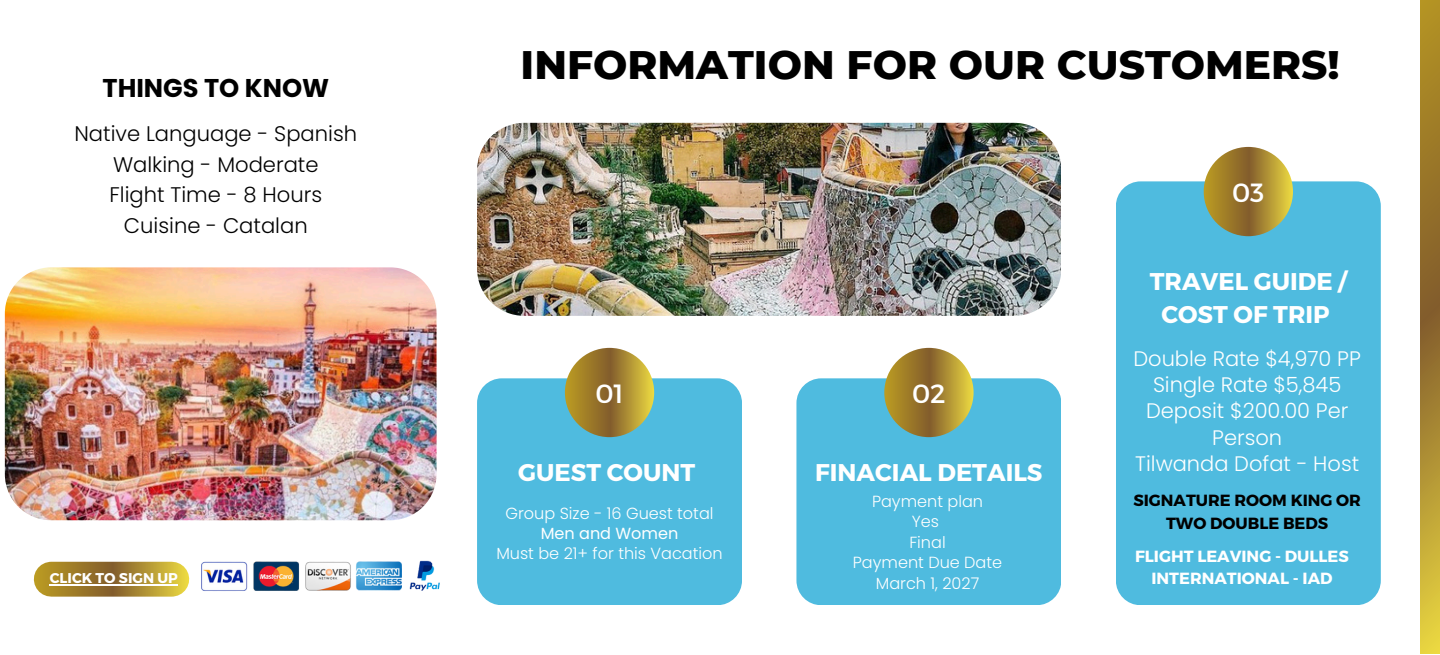
<style>
.page{position:relative;width:1440px;height:655px;background:#fff}
.page>*{position:absolute;margin:0;border:0;box-sizing:border-box;transform-origin:0 0}
.t1{font:800 40.65px "Montserrat";color:#000}
.t2{font:26.4px "Montserrat";color:#fff}
.t3{font:700 25.65px "Poppins";color:#000}
.t4{font:700 24.15px/33.5px "Montserrat";color:#fff;text-align:center}
.t5{font:300 21.15px/30.8px "Poppins";color:#000;text-align:center}
.t6{font:300 21px/26.4px "Poppins";color:#fff;text-align:center}
.t7{font:700 16.2px/22.5px "Montserrat";color:#fff;text-align:center}
.t8{font:700 16.2px/22.5px "Montserrat";color:#000;text-align:center}
.t9{font:300 16.05px/20.5px "Poppins";color:#fff;text-align:center}
.t10{font:700 14.1px "Montserrat";color:#fff}
.s1{font-weight:400}
</style>
<div class="page">
<img style="left:5px;top:267px;width:432px;height:253px;border-radius:46px">
<img style="left:477px;top:123px;width:584px;height:193px;border-radius:47px">
<div style="left:477px;top:378px;width:265px;height:227px;background:#4fbbdf;border-radius:25px"></div>
<svg style="left:565px;top:348px;width:89px;height:89px"></svg>
<div style="left:796px;top:378px;width:265px;height:227px;background:#4fbbdf;border-radius:25px"></div>
<svg style="left:884px;top:348px;width:90px;height:89px"></svg>
<div style="left:1116px;top:181px;width:265px;height:424px;background:#4fbbdf;border-radius:25px"></div>
<svg style="left:1204px;top:147px;width:89px;height:89px"></svg>
<svg style="left:1421px;top:0;width:19px;height:654px"></svg>
<svg style="left:51px;top:562px;width:121px;height:34px"></svg>
<hr style="left:50px;top:584px;width:128px;height:1px;background:#fff">
<img style="left:409px;top:560px;width:31px;height:31px">
<img style="left:201px;top:561px;width:201px;height:30px">
<p class="t3" style="left:103px;top:70px;width:228px">THINGS TO KNOW</p>
<h2 class="t5" style="left:75px;top:118px;width:284px">Native Language - Spanish<br>Walking - Moderate<br>Flight Time - 8 Hours<br>Cuisine - Catalan</h2>
<h2 class="t10" style="left:50px;top:569px;width:130px">CLICK TO SIGN UP</h2>
<h2 class="t1" style="left:521px;top:40px;width:821px">INFORMATION FOR OUR CUSTOMERS!</h2>
<h1 class="t2" style="left:1232px;top:175px;width:34px">03</h1>
<h3 class="t2" style="left:595px;top:376px;width:30px">01</h3>
<p class="t4" style="left:518px;top:454px;width:178px">GUEST COUNT</p>
<h5 class="t9" style="left:496px;top:503px;width:228px">Group Size - 16 Guest total<br><span class="s1">Men and Women<br></span>Must be 21+ for this Vacation</h5>
<p class="t2" style="left:912px;top:376px;width:35px">02</p>
<p class="t4" style="left:815px;top:454px;width:229px">FINACIAL DETAILS</p>
<p class="t9" style="left:853px;top:490px;width:151px">Payment plan<br>Yes<br>Final<br>Payment Due Date<br>March 1, 2027</p>
<p class="t4" style="left:1150px;top:263px;width:199px">TRAVEL GUIDE /<br>COST OF TRIP</p>
<p class="t6" style="left:1133px;top:345px;width:229px">Double Rate $4,970 PP<br>Single Rate $5,845<br>Deposit $200.00 Per<br>Person<br>Tilwanda Dofat - Host</p>
<p class="t8" style="left:1133px;top:488px;width:229px">SIGNATURE ROOM KING OR<br>TWO DOUBLE BEDS</p>
<h5 class="t7" style="left:1135px;top:544px;width:215px">FLIGHT LEAVING - DULLES<br>INTERNATIONAL - IAD</h5>
</div>
